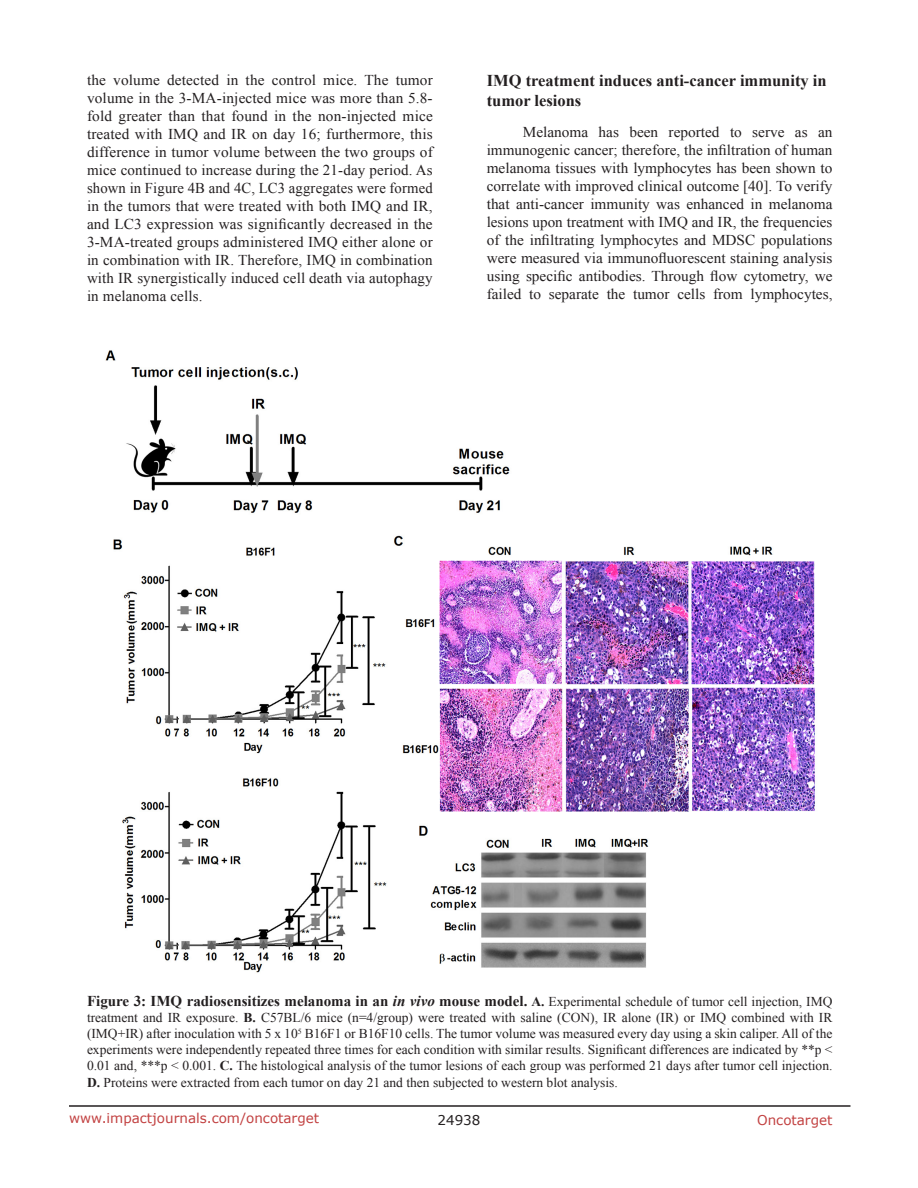
<style>
.page{position:relative;width:918px;height:1188px;background:#fff}
.page>*{position:absolute;margin:0;border:0;box-sizing:border-box;transform-origin:0 0}
.SubHeading{font:700 16.5px/19.8px "Times New Roman";color:#231f20}
.BodyText{font:15px/18px "Times New Roman";letter-spacing:.005em;color:#231f20;text-align:justify}
.figuretext{font:700 15px "Times New Roman";color:#231f20}
.figuretext-2{font:13.5px/16.2px "Times New Roman";color:#231f20;text-align:justify}
.t1{font:13.5px "Verdana";color:#c24141}
.t2{font:13.5px "Verdana";color:#231f20}
.s1{font-style:italic}
.s2{font-size:13.5px}
.s3{font-weight:400;font-size:13.5px}
.s4{font-weight:700}
</style>
<div class="page">
<hr style="left:69px;top:1105px;width:781px;height:2px;background:#231f20">
<img style="left:105px;top:350px;width:710px;height:623px">
<p class="BodyText" style="left:87px;top:71px;width:347px">the volume detected in the control mice. The tumor volume in the 3-MA-injected mice was more than 5.8- fold greater than that found in the non-injected mice treated with IMQ and IR on day 16; furthermore, this difference in tumor volume between the two groups of mice continued to increase during the 21-day period. As shown in Figure 4B and 4C, LC3 aggregates were formed in the tumors that were treated with both IMQ and IR, and LC3 expression was significantly decreased in the 3-MA-treated groups administered IMQ either alone or in combination with IR. Therefore, IMQ in combination with IR synergistically induced cell death via autophagy in melanoma cells.</p>
<p class="SubHeading" style="left:487px;top:70px;width:341px">IMQ treatment induces anti-cancer immunity in tumor lesions</p>
<p class="BodyText" style="left:487px;top:123px;width:347px;text-indent:36px">Melanoma has been reported to serve as an immunogenic cancer; therefore, the infiltration of human melanoma tissues with lymphocytes has been shown to correlate with improved clinical outcome [40]. To verify that anti-cancer immunity was enhanced in melanoma lesions upon treatment with IMQ and IR, the frequencies of the infiltrating lymphocytes and MDSC populations were measured via immunofluorescent staining analysis using specific antibodies. Through flow cytometry, we failed to separate the tumor cells from lymphocytes,</p>
<p class="figuretext" style="left:87px;top:990px;width:747px">Figure 3: IMQ radiosensitizes melanoma in an <span class="s1">in vivo</span> mouse model. <span class="s2">A.</span> <span class="s3">Experimental schedule of tumor cell injection, IMQ</span></p>
<p class="figuretext-2" style="left:87px;top:1009px;width:747px">treatment and IR exposure. <span class="s4">B.</span> C57BL/6 mice (n=4/group) were treated with saline (CON), IR alone (IR) or IMQ combined with IR (IMQ+IR) after inoculation with 5 x 10<sup>5</sup> B16F1 or B16F10 cells. The tumor volume was measured every day using a skin caliper. All of the experiments were independently repeated three times for each condition with similar results. Significant differences are indicated by **p &lt; 0.01 and, ***p &lt; 0.001. <span class="s4">C.</span> The histological analysis of the tumor lesions of each group was performed 21 days after tumor cell injection.<br><span class="s4">D.</span> Proteins were extracted from each tumor on day 21 and then subjected to western blot analysis.</p>
<p class="t1" style="left:69px;top:1109px;width:252px">www.impactjournals.com/oncotarget</p>
<p class="t2" style="left:438px;top:1111px;width:44px">24938</p>
<p class="t1" style="left:757px;top:1111px;width:77px">Oncotarget</p>
</div>
